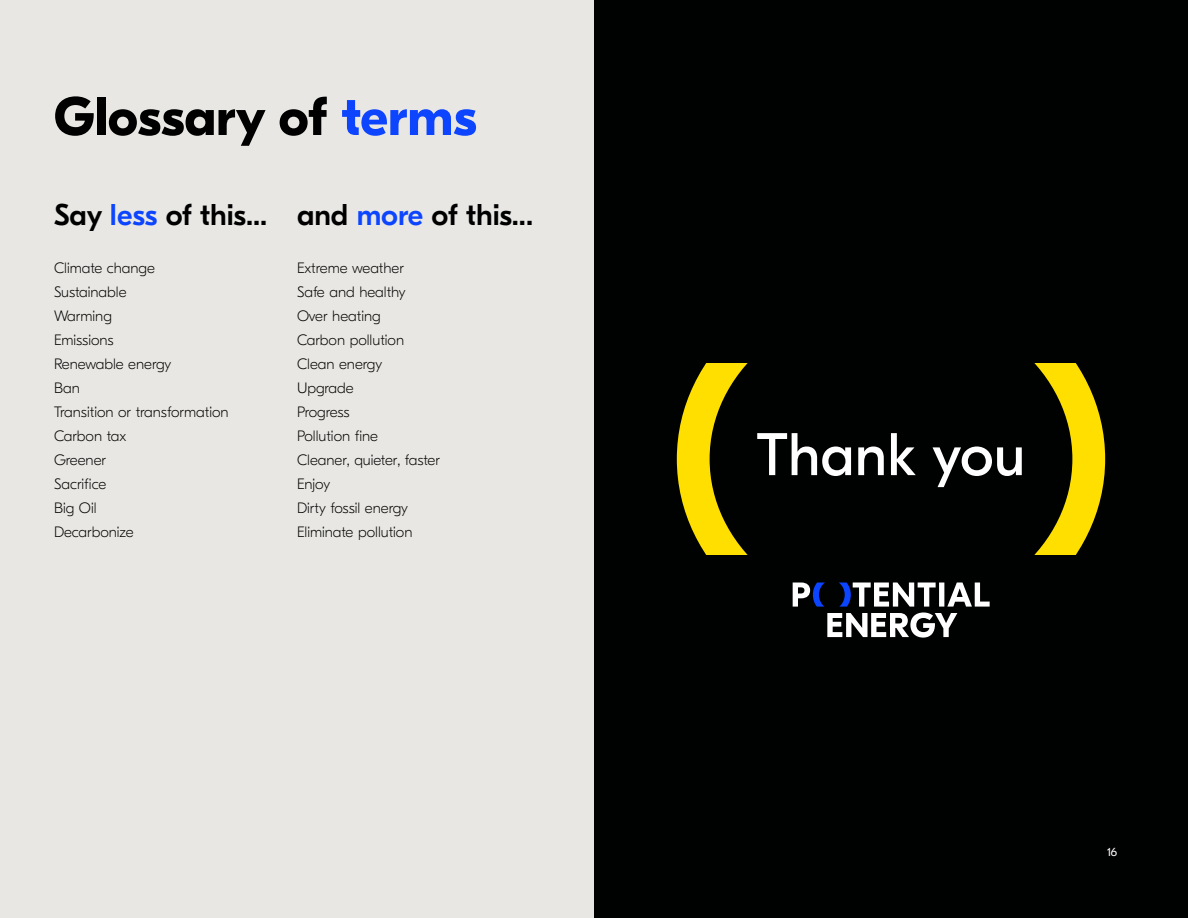
<style>
.page{position:relative;width:1188px;height:918px;background:#fff}
.page>*{position:absolute;margin:0;border:0;box-sizing:border-box;transform-origin:0 0}
.t1{font:60px "GT Eesti Display";color:#fff}
.t2{font:700 54px "GT Eesti Display";color:#000}
.t3{font:500 30px "GT Eesti Display";color:#000}
.t4{font:100 15px/24px "GT Eesti Display";color:#000}
.t5{font:12px "GT Eesti Text";color:#fff}
.s1{color:#0d45ff}
</style>
<div class="page">
<div style="left:594px;top:0;width:594px;height:918px;background:#000101"></div>
<svg style="left:677px;top:363px;width:428px;height:192px"></svg>
<svg style="left:793px;top:583px;width:197px;height:55px"></svg>
<div style="left:0;top:0;width:594px;height:918px;background:#e8e7e3"></div>
<h2 class="t2" style="left:54px;top:86px;width:424px">Glossary of <span class="s1">terms</span></h2>
<h3 class="t3" style="left:54px;top:199px;width:215px">Say <span class="s1">less</span> of this...</h3>
<p class="t4" style="left:54px;top:256px;width:176px">Climate change<br>Sustainable<br>Warming<br>Emissions<br>Renewable energy<br>Ban<br>Transition or transformation<br>Carbon tax<br>Greener<br>Sacrifice<br>Big Oil<br>Decarbonize</p>
<h3 class="t3" style="left:297px;top:199px;width:238px">and <span class="s1">more</span> of this...</h3>
<p class="t4" style="left:297px;top:256px;width:145px">Extreme weather<br>Safe and healthy<br>Over heating<br>Carbon pollution<br>Clean energy<br>Upgrade<br>Progress<br>Pollution fine<br>Cleaner, quieter, faster<br>Enjoy<br>Dirty fossil energy<br>Eliminate pollution</p>
<h1 class="t1" style="left:757px;top:422px;width:270px">Thank you</h1>
<p class="t5" style="left:1107px;top:845px;width:12px">16</p>
</div>
